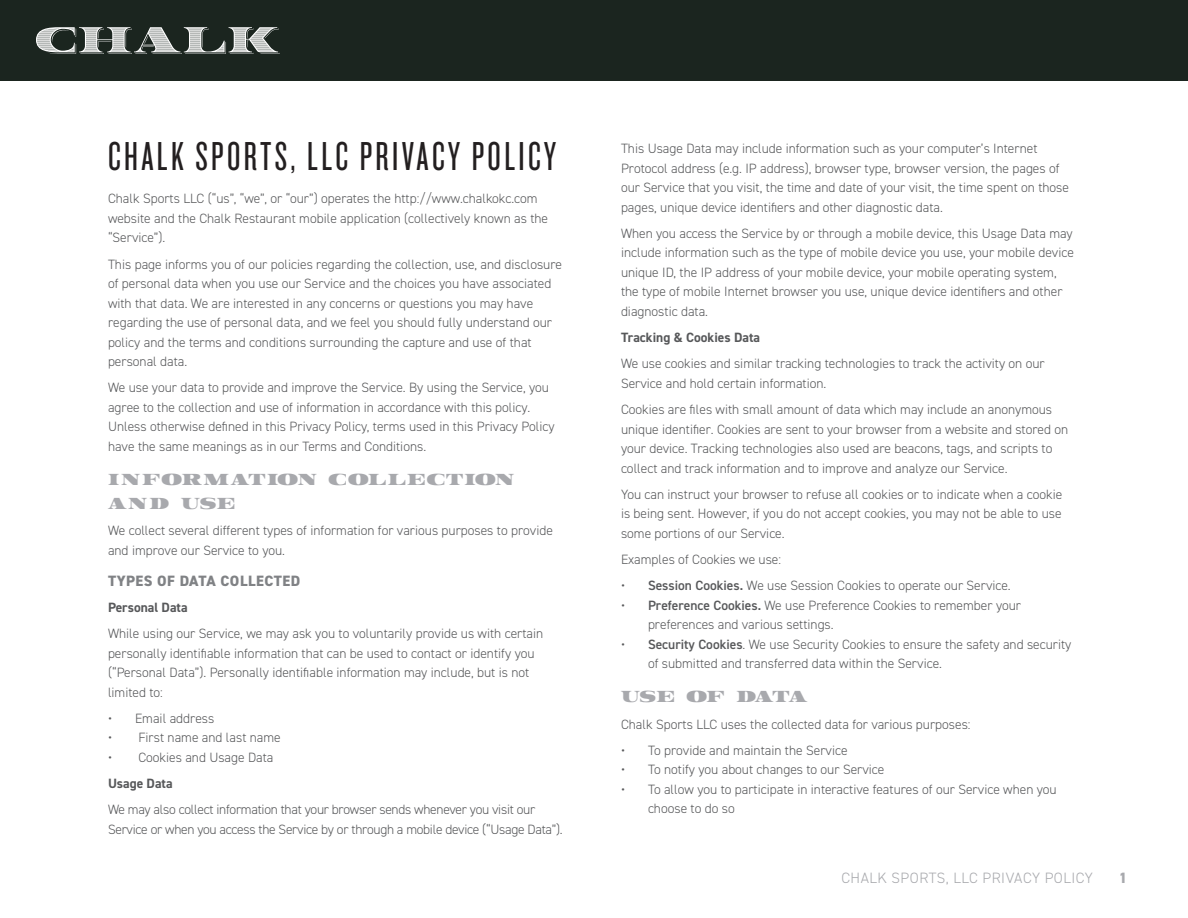
<style>
.page{position:relative;width:1188px;height:918px;background:#fff}
.page>*{position:absolute;margin:0;border:0;box-sizing:border-box;transform-origin:0 0}
.t1{font:42px "Knockout HTF27 Junior Bantamwt";letter-spacing:.08em;color:#231f20}
.subhead{font:24px/24px "LHF Bank Note";letter-spacing:.03em;color:#a8a9ad}
.subhead-2{font:24px "LHF Bank Note";letter-spacing:-.045em;color:#a8a9ad}
.t2{font:300 15px "DIN2014";letter-spacing:.035em;color:#a8a9ad}
.t3{font:800 15px "DIN2014";letter-spacing:.035em;color:#808285}
.t4{font:800 15px "DIN2014";color:#a8a9ad}
.copy{font:300 13.5px/19.5px "DIN2014";color:#57585a}
.copy-2{font:300 13.5px/19.5px "DIN2014";letter-spacing:-.02em;color:#57585a}
.copy-3{font:700 13.5px "DIN2014";color:#57585a}
.s1{font-weight:600}
</style>
<div class="page">
<div style="left:0;top:0;width:1188px;height:81px;background:#1b251f"></div>
<svg style="left:36px;top:27px;width:244px;height:27px"></svg>
<p class="t1" style="left:108px;top:136px;width:450px">CHALK SPORTS, LLC PRIVACY POLICY</p>
<p class="copy" style="left:108px;top:189px;width:442px">Chalk Sports LLC (“us”, “we”, or “our”) operates the http://www.chalkokc.com website and the Chalk Restaurant mobile application (collectively known as the “Service”).</p>
<p class="copy" style="left:108px;top:254px;width:456px">This page informs you of our policies regarding the collection, use, and disclosure of personal data when you use our Service and the choices you have associated with that data. We are interested in any concerns or questions you may have regarding the use of personal data, and we feel you should fully understand our policy and the terms and conditions surrounding the capture and use of that personal data.</p>
<p class="copy" style="left:108px;top:378px;width:448px">We use your data to provide and improve the Service. By using the Service, you agree to the collection and use of information in accordance with this policy.<br>Unless otherwise defined in this Privacy Policy, terms used in this Privacy Policy have the same meanings as in our Terms and Conditions.</p>
<p class="subhead" style="left:108px;top:467px;width:409px">Information Collection and Use</p>
<p class="copy" style="left:108px;top:521px;width:446px">We collect several different types of information for various purposes to provide and improve our Service to you.</p>
<p class="t3" style="left:108px;top:570px;width:194px">TYPES OF DATA COLLECTED</p>
<p class="copy-3" style="left:108px;top:598px;width:81px">Personal Data</p>
<p class="copy" style="left:108px;top:624px;width:437px">While using our Service, we may ask you to voluntarily provide us with certain personally identifiable information that can be used to contact or identify you (“Personal Data”). Personally identifiable information may include, but is not limited to:</p>
<p class="copy" style="left:108px;top:708px;width:108px">• Email address</p>
<p class="copy" style="left:108px;top:728px;width:174px">• First name and last name</p>
<p class="copy" style="left:108px;top:747px;width:167px">• Cookies and Usage Data</p>
<p class="copy-3" style="left:108px;top:774px;width:66px">Usage Data</p>
<p class="copy-2" style="left:108px;top:800px;width:456px">We may also collect information that your browser sends whenever you visit our<br>Service or when you access the Service by or through a mobile device (“Usage Data”).</p>
<p class="copy" style="left:621px;top:139px;width:450px">This Usage Data may include information such as your computer’s Internet Protocol address (e.g. IP address), browser type, browser version, the pages of our Service that you visit, the time and date of your visit, the time spent on those pages, unique device identifiers and other diagnostic data.</p>
<p class="copy" style="left:621px;top:223px;width:454px">When you access the Service by or through a mobile device, this Usage Data may include information such as the type of mobile device you use, your mobile device unique ID, the IP address of your mobile device, your mobile operating system, the type of mobile Internet browser you use, unique device identifiers and other diagnostic data.</p>
<p class="copy-3" style="left:621px;top:328px;width:141px">Tracking &amp; Cookies Data</p>
<p class="copy" style="left:621px;top:354px;width:425px">We use cookies and similar tracking technologies to track the activity on our<br>Service and hold certain information.</p>
<p class="copy" style="left:621px;top:400px;width:449px">Cookies are files with small amount of data which may include an anonymous unique identifier. Cookies are sent to your browser from a website and stored on your device. Tracking technologies also used are beacons, tags, and scripts to collect and track information and to improve and analyze our Service.</p>
<p class="copy" style="left:621px;top:484px;width:443px;text-align:justify">You can instruct your browser to refuse all cookies or to indicate when a cookie is being sent. However, if you do not accept cookies, you may not be able to use some portions of our Service.</p>
<p class="copy" style="left:621px;top:550px;width:162px">Examples of Cookies we use:</p>
<p class="copy" style="left:621px;top:576px;width:391px">• <span class="s1">Session Cookies.</span> We use Session Cookies to operate our Service.</p>
<p class="copy" style="left:648px;top:595px;width:375px;text-indent:-27px">• <span class="s1">Preference Cookies.</span> We use Preference Cookies to remember your preferences and various settings.</p>
<p class="copy" style="left:648px;top:634px;width:425px;text-indent:-27px">• <span class="s1">Security Cookies</span>. We use Security Cookies to ensure the safety and security of submitted and transferred data within the Service.</p>
<p class="subhead-2" style="left:621px;top:686px;width:189px">Use of Data</p>
<p class="copy" style="left:621px;top:714px;width:351px">Chalk Sports LLC uses the collected data for various purposes:</p>
<p class="copy" style="left:621px;top:740px;width:228px">• To provide and maintain the Service</p>
<p class="copy" style="left:621px;top:760px;width:265px">• To notify you about changes to our Service</p>
<p class="copy" style="left:648px;top:779px;width:410px;text-indent:-27px">• To allow you to participate in interactive features of our Service when you choose to do so</p>
<p class="t2" style="left:841px;top:869px;width:253px">CHALK SPORTS, LLC PRIVACY POLICY</p>
<p class="t4" style="left:1119px;top:868px;width:10px">1</p>
</div>
